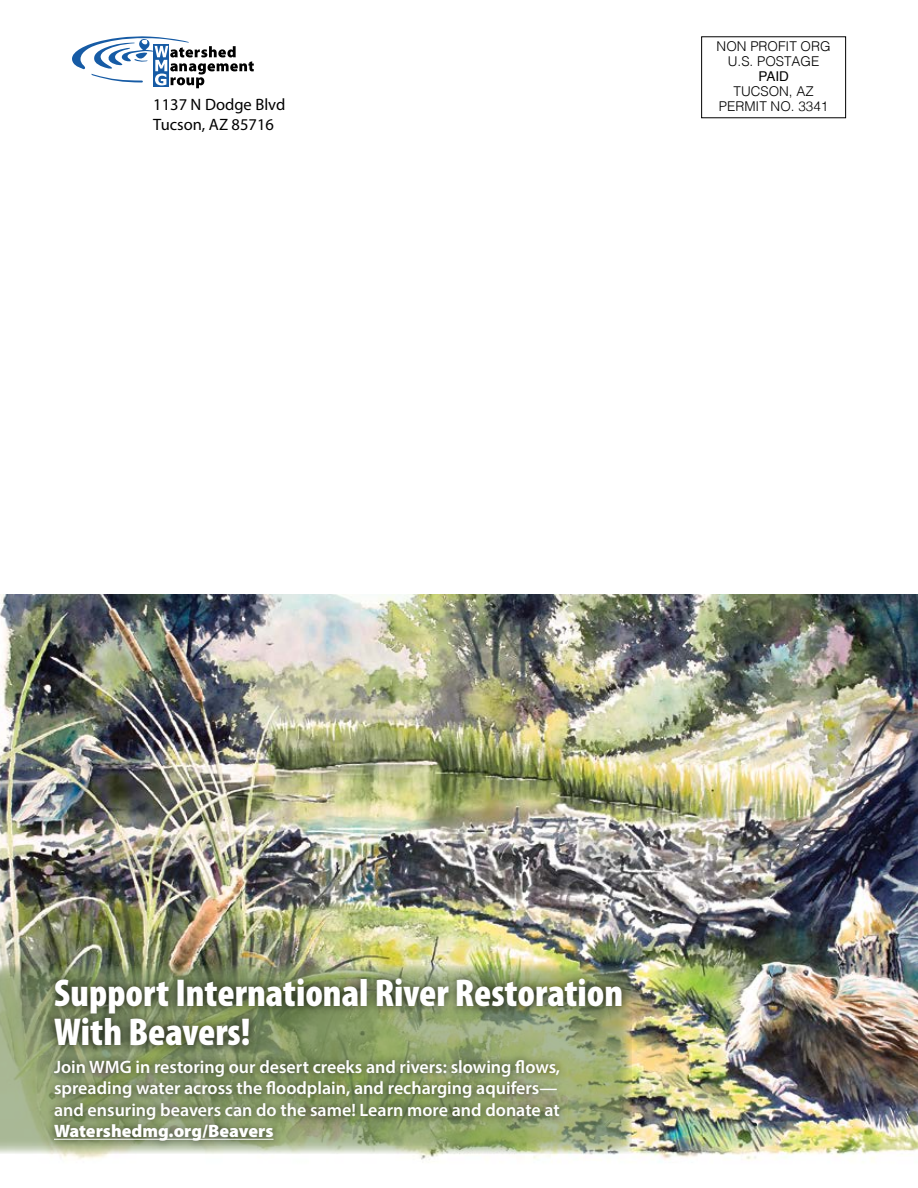
<style>
.page{position:relative;width:918px;height:1188px;background:#fff}
.page>*{position:absolute;margin:0;border:0;box-sizing:border-box;transform-origin:0 0}
.t1{font:900 condensed 39px/39px "Myriad Pro";color:#fff}
.t2{font:600 18px/21.6px "Myriad Pro";color:#fff}
.t3{font:900 18px "Myriad Pro";color:#fff}
.t4{font:16.5px/19.8px "Myriad Pro";color:#000}
.t5{font:300 13.5px/15px "Helvetica";color:#000;text-align:center}
.t6{font:13.5px "Helvetica";color:#000}
</style>
<div class="page">
<img style="left:0;top:594px;width:918px;height:568px">
<img style="left:0;top:965px;width:632px;height:189px">
<div style="left:45px;top:970px;width:587px;height:180px;background:#000;opacity:.75"></div>
<hr style="left:54px;top:1139px;width:220px;height:1px;background:#fff">
<div style="left:701px;top:36px;width:145px;height:82px;border:1px solid #000"></div>
<svg style="left:72px;top:36px;width:182px;height:52px"></svg>
<p class="t4" style="left:153px;top:95px;width:134px">1137 N Dodge Blvd<br>Tucson, AZ 85716</p>
<p class="t5" style="left:717px;top:38px;width:116px">NON PROFIT ORG<br>U.S. POSTAGE</p>
<p class="t6" style="left:758px;top:66px;width:32px">PAID</p>
<p class="t5" style="left:719px;top:83px;width:111px">TUCSON, AZ<br>PERMIT NO. 3341</p>
<h1 class="t1" style="left:54px;top:972px;width:571px">Support International River Restoration<br>With Beavers!</h1>
<p class="t2" style="left:54px;top:1055px;width:508px">Join WMG in restoring our desert creeks and rivers: slowing flows, spreading water across the floodplain, and recharging aquifers— and ensuring beavers can do the same! Learn more and donate at</p>
<p class="t3" style="left:54px;top:1119px;width:221px">Watershedmg.org/Beavers</p>
</div>
